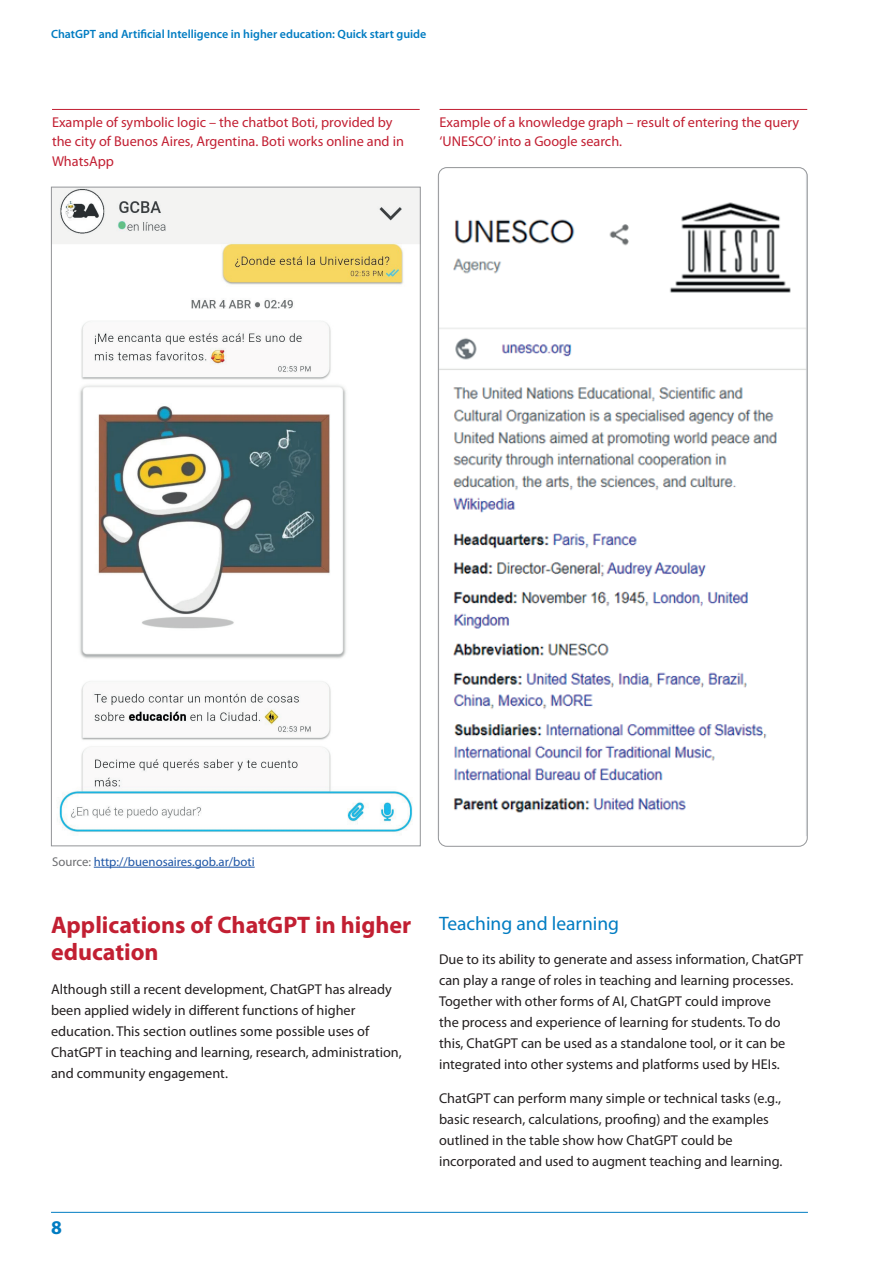
<style>
.page{position:relative;width:893px;height:1263px;background:#fff}
.page>*{position:absolute;margin:0;border:0;box-sizing:border-box;transform-origin:0 0}
.t1{font:700 24px/27px "Myriad Pro";color:#c21f32}
.t2{font:19.5px "Myriad Pro";color:#007cc2}
.t3{font:700 19.5px "Myriad Pro";color:#007cc2}
.t4{font:14.25px/21px "Myriad Pro";color:#231f20}
.t5{font:14.25px/19.5px "Myriad Pro";color:#c21f32}
.t6{font:12.75px "Myriad Pro";color:#1e56a6}
.t7{font:600 12px "Myriad Pro";color:#007cc2}
.s1{color:#6c6d70}
</style>
<div class="page">
<hr style="left:51px;top:1212px;width:757px;height:1px;background:#007cc2">
<img style="left:53px;top:189px;width:366px;height:644px">
<img style="left:438px;top:168px;width:368px;height:645px">
<hr style="left:440px;top:109px;width:367px;height:1px;background:#c21f32">
<hr style="left:52px;top:109px;width:368px;height:1px;background:#c21f32">
<hr style="left:94px;top:867px;width:161px;height:1px;background:#1e56a6">
<p class="t7" style="left:51px;top:28px;width:377px">ChatGPT and Artificial Intelligence in higher education: Quick start guide</p>
<p class="t5" style="left:52px;top:113px;width:353px">Example of symbolic logic – the chatbot Boti, provided by the city of Buenos Aires, Argentina. Boti works online and in<br>WhatsApp</p>
<p class="t5" style="left:440px;top:113px;width:361px">Example of a knowledge graph – result of entering the query ‘UNESCO’ into a Google search.</p>
<p class="t6" style="left:52px;top:855px;width:204px"><span class="s1">Source:</span> http://buenosaires.gob.ar/boti</p>
<h1 class="t1" style="left:51px;top:912px;width:362px">Applications of ChatGPT in higher education</h1>
<p class="t4" style="left:51px;top:979px;width:352px">Although still a recent development, ChatGPT has already been applied widely in different functions of higher education. This section outlines some possible uses of ChatGPT in teaching and learning, research, administration, and community engagement.</p>
<h2 class="t3" style="left:51px;top:1216px;width:12px">8</h2>
<h2 class="t2" style="left:439px;top:913px;width:182px">Teaching and learning</h2>
<p class="t4" style="left:439px;top:949px;width:366px">Due to its ability to generate and assess information, ChatGPT can play a range of roles in teaching and learning processes.<br>Together with other forms of AI, ChatGPT could improve<br>the process and experience of learning for students. To do this, ChatGPT can be used as a standalone tool, or it can be integrated into other systems and platforms used by HEIs.</p>
<p class="t4" style="left:439px;top:1087px;width:345px">ChatGPT can perform many simple or technical tasks (e.g., basic research, calculations, proofing) and the examples outlined in the table show how ChatGPT could be incorporated and used to augment teaching and learning.</p>
</div>
